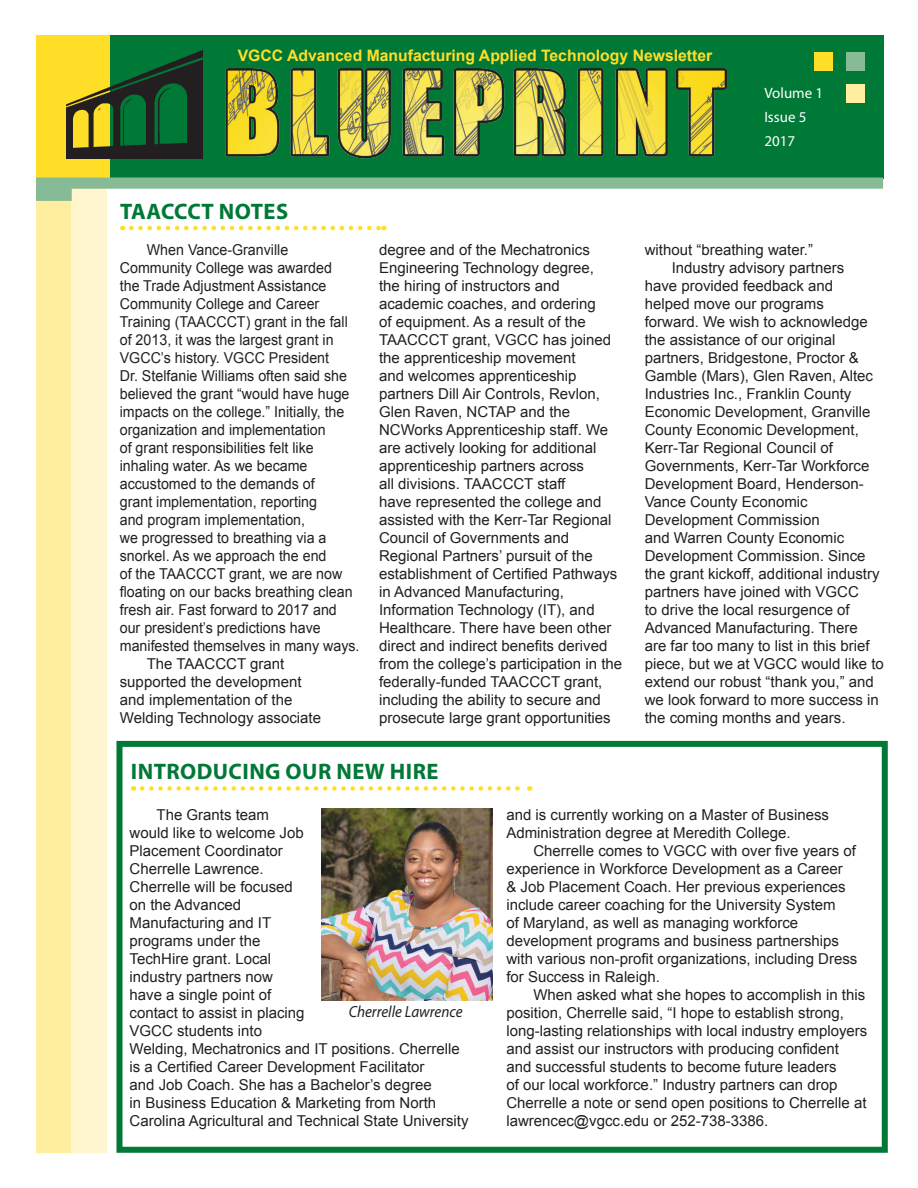
<style>
.page{position:relative;width:918px;height:1188px;background:#fff}
.page>*{position:absolute;margin:0;border:0;box-sizing:border-box;transform-origin:0 0}
.Headline{font:700 22.5px "Myriad Pro";letter-spacing:.02em;color:#007836}
.t1{font:italic 16.2px "Myriad Pro";color:#231f20;scale:.93 1}
.t2{font:700 15.75px "Arial";color:#ffde28}
.t3{font:15px/18px "Arial";color:#231f20}
.t4{font:15px/18px "Arial";color:#231f20;scale:.95 1}
.Masthead{font:15px "Myriad Pro";color:#fff}
</style>
<div class="page">
<div style="left:110px;top:35px;width:774px;height:144px;background:#007836"></div>
<div style="left:36px;top:35px;width:74px;height:144px;background:#ffde28"></div>
<div style="left:36px;top:189px;width:36px;height:964px;background:#ffee9f"></div>
<div style="left:72px;top:179px;width:35px;height:974px;background:#fff6cf"></div>
<svg style="left:36px;top:178px;width:847px;height:23px"></svg>
<div style="left:846px;top:52px;width:18px;height:19px;background:#87bb95"></div>
<div style="left:846px;top:84px;width:18px;height:19px;background:#ffee9f"></div>
<div style="left:814px;top:52px;width:19px;height:19px;background:#ffde28"></div>
<div style="left:116px;top:741px;width:772px;height:412px;border:6px solid #007836"></div>
<svg style="left:131px;top:226px;width:253px;height:4px"></svg>
<img style="left:66px;top:51px;width:136px;height:108px">
<img style="left:225px;top:68px;width:502px;height:91px">
<svg style="left:142px;top:786px;width:388px;height:5px"></svg>
<img style="left:322px;top:808px;width:171px;height:193px">
<p class="t2" style="left:238px;top:45px;width:476px">VGCC Advanced Manufacturing Applied Technology Newsletter</p>
<p class="Headline" style="left:120px;top:197px;width:170px">TAACCCT NOTES</p>
<p class="Masthead" style="left:764px;top:84px;width:60px">Volume 1</p>
<p class="Masthead" style="left:764px;top:108px;width:44px">Issue 5</p>
<p class="Masthead" style="left:764px;top:132px;width:32px">2017</p>
<p class="t4" style="left:120px;top:241px;width:254px;text-indent:27px">When Vance-Granville<br>Community College was awarded<br>the Trade Adjustment Assistance<br>Community College and Career<br>Training (TAACCCT) grant in the fall of 2013, it was the largest grant in<br>VGCC’s history. VGCC President<br>Dr. Stelfanie Williams often said she believed the grant “would have huge impacts on the college.” Initially, the organization and implementation<br>of grant responsibilities felt like inhaling water. As we became accustomed to the demands of<br>grant implementation, reporting<br>and program implementation,<br>we progressed to breathing via a snorkel. As we approach the end<br>of the TAACCCT grant, we are now floating on our backs breathing clean fresh air. Fast forward to 2017 and our president’s predictions have manifested themselves in many ways.</p>
<p class="t3" style="left:120px;top:655px;width:203px;text-indent:27px">The TAACCCT grant supported the development and implementation of the<br>Welding Technology associate</p>
<p class="t3" style="left:379px;top:241px;width:245px">degree and of the Mechatronics<br>Engineering Technology degree,<br>the hiring of instructors and academic coaches, and ordering<br>of equipment. As a result of the<br>TAACCCT grant, VGCC has joined the apprenticeship movement<br>and welcomes apprenticeship partners Dill Air Controls, Revlon,<br>Glen Raven, NCTAP and the<br>NCWorks Apprenticeship staff. We are actively looking for additional apprenticeship partners across<br>all divisions. TAACCCT staff<br>have represented the college and assisted with the Kerr-Tar Regional<br>Council of Governments and<br>Regional Partners’ pursuit of the establishment of Certified Pathways in Advanced Manufacturing,<br>Information Technology (IT), and<br>Healthcare. There have been other direct and indirect benefits derived from the college’s participation in the federally-funded TAACCCT grant, including the ability to secure and prosecute large grant opportunities</p>
<p class="t3" style="left:645px;top:241px;width:170px">without “breathing water.”</p>
<p class="t3" style="left:645px;top:259px;width:241px;text-indent:27px">Industry advisory partners<br>have provided feedback and<br>helped move our programs<br>forward. We wish to acknowledge the assistance of our original partners, Bridgestone, Proctor &amp;<br>Gamble (Mars), Glen Raven, Altec<br>Industries Inc., Franklin County<br>Economic Development, Granville<br>County Economic Development,<br>Kerr-Tar Regional Council of<br>Governments, Kerr-Tar Workforce<br>Development Board, Henderson-<br>Vance County Economic<br>Development Commission<br>and Warren County Economic<br>Development Commission. Since the grant kickoff, additional industry partners have joined with VGCC<br>to drive the local resurgence of<br>Advanced Manufacturing. There<br>are far too many to list in this brief piece, but we at VGCC would like to extend our robust “thank you,” and we look forward to more success in the coming months and years.</p>
<p class="Headline" style="left:131px;top:757px;width:309px">INTRODUCING OUR NEW HIRE</p>
<p class="t3" style="left:130px;top:806px;width:341px;text-indent:27px">The Grants team<br>would like to welcome Job<br>Placement Coordinator<br>Cherrelle Lawrence.<br>Cherrelle will be focused<br>on the Advanced<br>Manufacturing and IT<br>programs under the<br>TechHire grant. Local<br>industry partners now<br>have a single point of<br>contact to assist in placing<br>VGCC students into<br>Welding, Mechatronics and IT positions. Cherrelle is a Certified Career Development Facilitator<br>and Job Coach. She has a Bachelor’s degree<br>in Business Education &amp; Marketing from North<br>Carolina Agricultural and Technical State University</p>
<p class="t3" style="left:506px;top:806px;width:324px">and is currently working on a Master of Business<br>Administration degree at Meredith College.</p>
<p class="t3" style="left:506px;top:842px;width:352px;text-indent:27px">Cherrelle comes to VGCC with over five years of experience in Workforce Development as a Career<br>&amp; Job Placement Coach. Her previous experiences include career coaching for the University System<br>of Maryland, as well as managing workforce development programs and business partnerships with various non-profit organizations, including Dress for Success in Raleigh.</p>
<p class="t3" style="left:506px;top:986px;width:362px;text-indent:27px">When asked what she hopes to accomplish in this position, Cherrelle said, “I hope to establish strong, long-lasting relationships with local industry employers and assist our instructors with producing confident and successful students to become future leaders<br>of our local workforce.” Industry partners can drop Cherrelle a note or send open positions to Cherrelle at lawrencec@vgcc.edu or 252-738-3386.</p>
<p class="t1" style="left:349px;top:1002px;width:124px">Cherrelle Lawrence</p>
</div>
